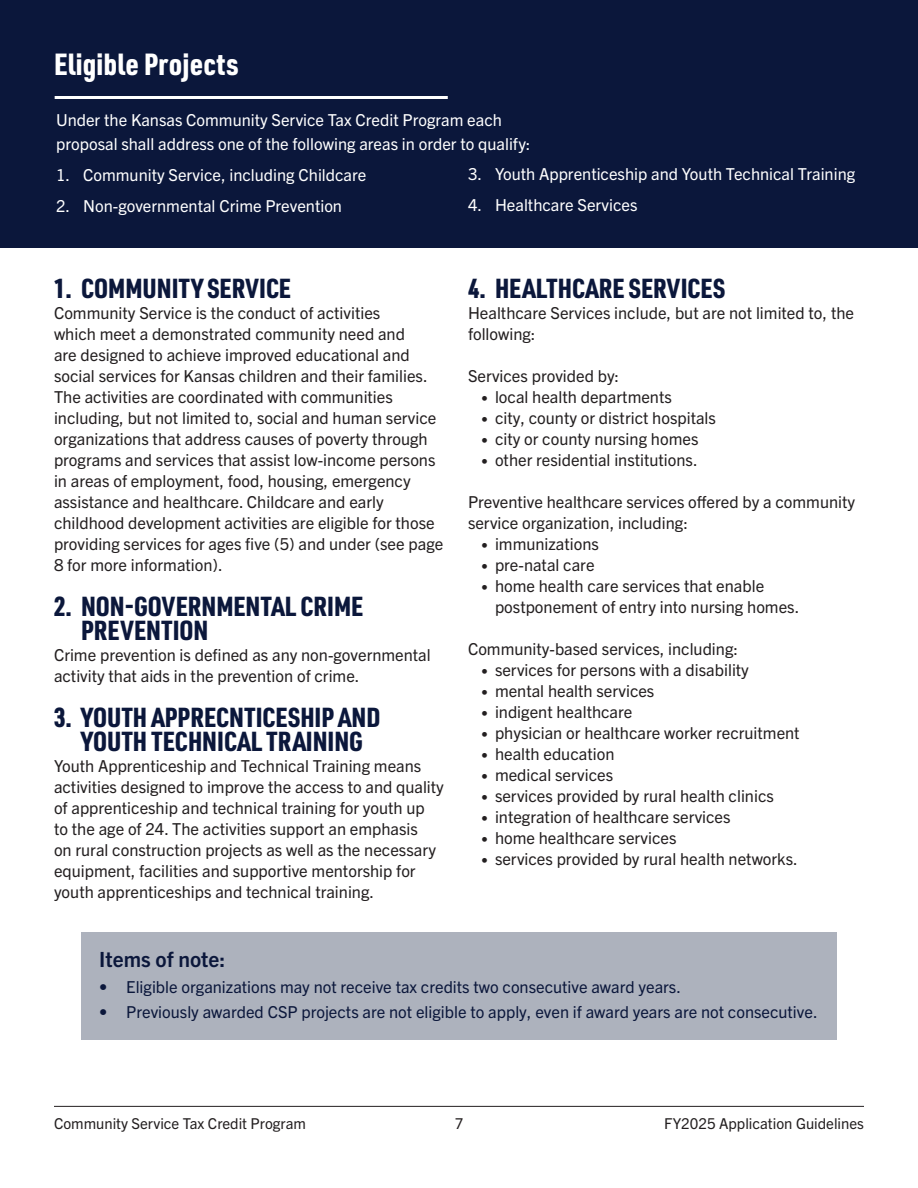
<style>
.page{position:relative;width:918px;height:1188px;background:#fff}
.page>*{position:absolute;margin:0;border:0;box-sizing:border-box;transform-origin:0 0}
.t1{font:900 30px "URWDIN Cond";letter-spacing:.01em;color:#fff}
.t2{font:900 27px "URWDIN Cond";color:#0b173b}
.t3{font:700 21px "Trade Gothic Next LT Pro";color:#0b173b}
.t4{font:16.5px/21px "Trade Gothic Next LT Pro";color:#231f20}
.t5{font:16.5px/24px "Trade Gothic Next LT Pro";color:#fff}
.t6{font:16.5px "Trade Gothic Next LT Pro";color:#0b173b}
.t7{font:15px "Trade Gothic Next LT Pro";color:#231f20}
.s1{font-family:"Montserrat";font-weight:800}
</style>
<div class="page">
<hr style="left:54px;top:1106px;width:810px;height:1px;background:#231f20">
<div style="left:0;top:0;width:918px;height:247px;background:#0b173b"></div>
<hr style="left:55px;top:96px;width:393px;height:3px;background:#fff">
<div style="left:81px;top:932px;width:756px;height:108px;background:#adb2bd"></div>
<p class="t1" style="left:54px;top:44px;width:186px">Eligible Projects</p>
<p class="t5" style="left:56px;top:107px;width:476px">Under the Kansas Community Service Tax Credit Program each proposal shall address one of the following areas in order to qualify:</p>
<p class="t5" style="left:56px;top:162px;width:312px">1. Community Service, including Childcare</p>
<p class="t5" style="left:56px;top:192px;width:287px">2. Non-governmental Crime Prevention</p>
<p class="t5" style="left:468px;top:161px;width:389px">3. Youth Apprenticeship and Youth Technical Training</p>
<p class="t5" style="left:468px;top:192px;width:171px">4. Healthcare Services</p>
<p class="t2" style="left:54px;top:270px;width:239px">1. COMMUNITY SERVICE</p>
<p class="t4" style="left:54px;top:302px;width:391px">Community Service is the conduct of activities<br>which meet a demonstrated community need and<br>are designed to achieve improved educational and social services for Kansas children and their families.<br>The activities are coordinated with communities including, but not limited to, social and human service organizations that address causes of poverty through programs and services that assist low-income persons in areas of employment, food, housing, emergency assistance and healthcare. Childcare and early childhood development activities are eligible for those providing services for ages five (5) and under (see page 8 for more information).</p>
<p class="t2" style="left:54px;top:588px;width:311px">2. NON-GOVERNMENTAL CRIME</p>
<p class="t2" style="left:81px;top:612px;width:129px">PREVENTION</p>
<p class="t4" style="left:54px;top:644px;width:378px">Crime prevention is defined as any non-governmental activity that aids in the prevention of crime.</p>
<p class="t2" style="left:54px;top:699px;width:328px">3. YOUTH APPRECNTICESHIP AND</p>
<p class="t2" style="left:81px;top:723px;width:284px">YOUTH TECHNICAL TRAINING</p>
<p class="t4" style="left:54px;top:755px;width:391px">Youth Apprenticeship and Technical Training means activities designed to improve the access to and quality of apprenticeship and technical training for youth up<br>to the age of 24. The activities support an emphasis<br>on rural construction projects as well as the necessary equipment, facilities and supportive mentorship for youth apprenticeships and technical training.</p>
<p class="t2" style="left:468px;top:270px;width:259px">4. HEALTHCARE SERVICES</p>
<p class="t4" style="left:468px;top:302px;width:388px">Healthcare Services include, but are not limited to, the following:</p>
<p class="t4" style="left:468px;top:365px;width:153px">Services provided by:</p>
<p class="t4" style="left:482px;top:386px;width:192px"><span class="s1">•</span> local health departments</p>
<p class="t4" style="left:482px;top:407px;width:236px"><span class="s1">•</span> city, county or district hospitals</p>
<p class="t4" style="left:482px;top:428px;width:218px"><span class="s1">•</span> city or county nursing homes</p>
<p class="t4" style="left:482px;top:449px;width:218px"><span class="s1">•</span> other residential institutions.</p>
<p class="t4" style="left:468px;top:491px;width:389px">Preventive healthcare services offered by a community service organization, including:</p>
<p class="t4" style="left:482px;top:533px;width:119px"><span class="s1">•</span> immunizations</p>
<p class="t4" style="left:482px;top:554px;width:115px"><span class="s1">•</span> pre-natal care</p>
<p class="t4" style="left:495px;top:575px;width:306px;text-indent:-14px"><span class="s1">•</span> home health care services that enable postponement of entry into nursing homes.</p>
<p class="t4" style="left:468px;top:638px;width:272px">Community-based services, including:</p>
<p class="t4" style="left:482px;top:659px;width:269px"><span class="s1">•</span> services for persons with a disability</p>
<p class="t4" style="left:482px;top:680px;width:174px"><span class="s1">•</span> mental health services</p>
<p class="t4" style="left:482px;top:701px;width:152px"><span class="s1">•</span> indigent healthcare</p>
<p class="t4" style="left:482px;top:722px;width:320px"><span class="s1">•</span> physician or healthcare worker recruitment</p>
<p class="t4" style="left:482px;top:743px;width:134px"><span class="s1">•</span> health education</p>
<p class="t4" style="left:482px;top:764px;width:133px"><span class="s1">•</span> medical services</p>
<p class="t4" style="left:482px;top:785px;width:294px"><span class="s1">•</span> services provided by rural health clinics</p>
<p class="t4" style="left:482px;top:806px;width:251px"><span class="s1">•</span> integration of healthcare services</p>
<p class="t4" style="left:482px;top:827px;width:196px"><span class="s1">•</span> home healthcare services</p>
<p class="t4" style="left:482px;top:848px;width:318px"><span class="s1">•</span> services provided by rural health networks.</p>
<p class="t3" style="left:99px;top:945px;width:128px">Items of note:</p>
<p class="t6" style="left:99px;top:975px;width:583px">• Eligible organizations may not receive tax credits two consecutive award years.</p>
<p class="t6" style="left:99px;top:1001px;width:720px">• Previously awarded CSP projects are not eligible to apply, even if award years are not consecutive.</p>
<p class="t7" style="left:54px;top:1113px;width:254px">Community Service Tax Credit Program</p>
<p class="t7" style="left:455px;top:1113px;width:10px">7</p>
<p class="t7" style="left:664px;top:1113px;width:201px">FY2025 Application Guidelines</p>
</div>
